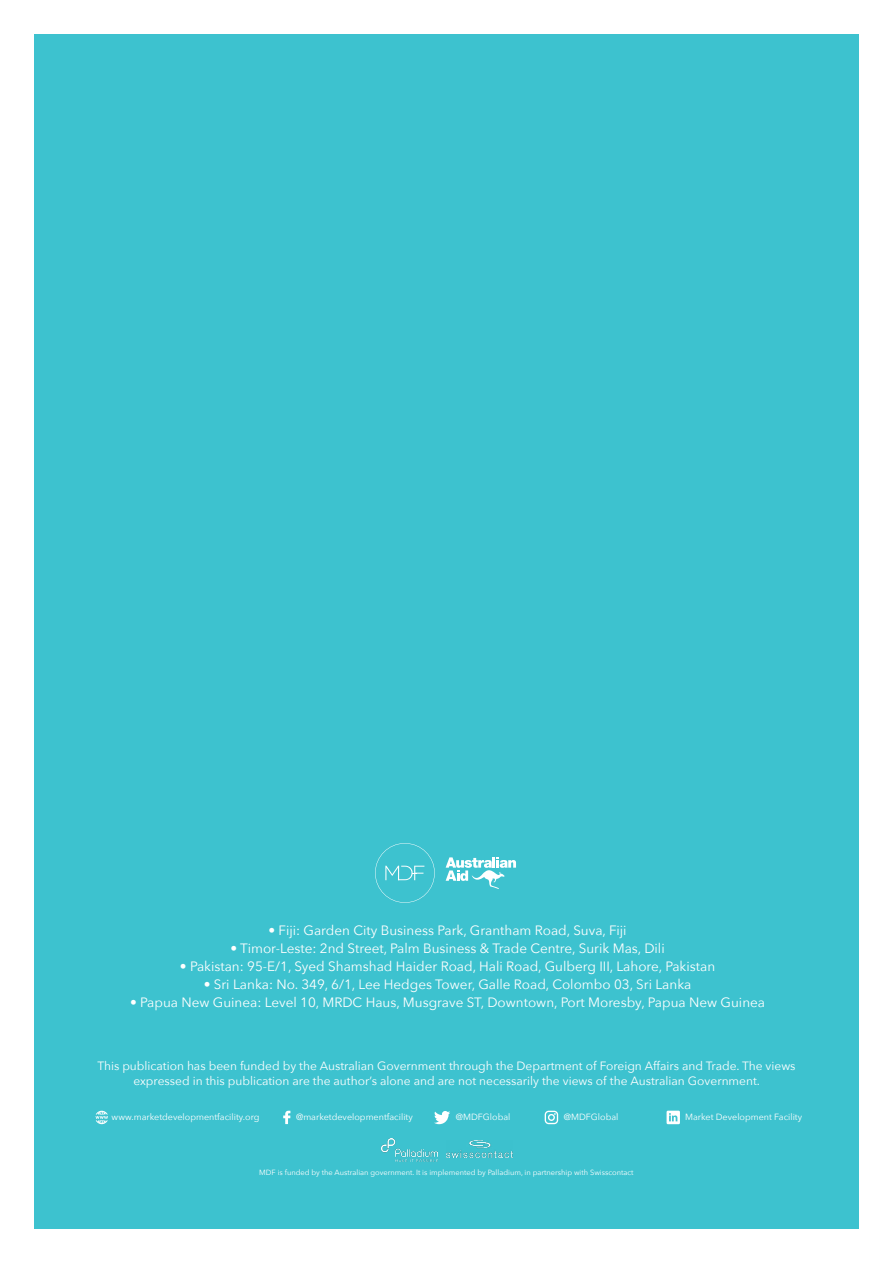
<style>
.page{position:relative;width:893px;height:1263px;background:#fff}
.page>*{position:absolute;margin:0;border:0;box-sizing:border-box;transform-origin:0 0}
.t1{font:13.5px "Avenir Next";color:#fff}
.t2{font:12px/15px "Avenir Next";color:#fff;text-align:center}
.t3{font:9px "Avenir Next";color:#fff}
.t4{font:7.5px "Avenir Next";color:#fff}
</style>
<div class="page">
<div style="left:34px;top:34px;width:825px;height:1195px;background:#3dc2cf"></div>
<svg style="left:375px;top:843px;width:60px;height:60px"></svg>
<svg style="left:446px;top:857px;width:70px;height:32px"></svg>
<img style="left:381px;top:1139px;width:57px;height:22px">
<img style="left:446px;top:1141px;width:66px;height:17px">
<svg style="left:95px;top:1111px;width:13px;height:13px"></svg>
<svg style="left:283px;top:1111px;width:7px;height:13px"></svg>
<svg style="left:434px;top:1111px;width:16px;height:13px"></svg>
<svg style="left:545px;top:1111px;width:13px;height:13px"></svg>
<svg style="left:667px;top:1111px;width:13px;height:13px"></svg>
<p class="t1" style="left:269px;top:925px;width:360px">• Fiji: Garden City Business Park, Grantham Road, Suva, Fiji</p>
<p class="t1" style="left:230px;top:937px;width:436px">• Timor-Leste: 2nd Street, Palm Business &amp; Trade Centre, Surik Mas, Dili</p>
<p class="t1" style="left:180px;top:955px;width:537px">• Pakistan: 95-E/1, Syed Shamshad Haider Road, Hali Road, Gulberg III, Lahore, Pakistan</p>
<p class="t1" style="left:204px;top:979px;width:489px">• Sri Lanka: No. 349, 6/1, Lee Hedges Tower, Galle Road, Colombo 03, Sri Lanka</p>
<p class="t1" style="left:130px;top:997px;width:636px">• Papua New Guinea: Level 10, MRDC Haus, Musgrave ST, Downtown, Port Moresby, Papua New Guinea</p>
<p class="t2" style="left:97px;top:1059px;width:700px">This publication has been funded by the Australian Government through the Department of Foreign Affairs and Trade. The views expressed in this publication are the author’s alone and are not necessarily the views of the Australian Government.</p>
<p class="t3" style="left:112px;top:1113px;width:149px">www.marketdevelopmentfacility.org</p>
<p class="t3" style="left:296px;top:1113px;width:118px">@marketdevelopmentfacility</p>
<p class="t3" style="left:456px;top:1113px;width:56px">@MDFGlobal</p>
<p class="t3" style="left:564px;top:1113px;width:56px">@MDFGlobal</p>
<p class="t3" style="left:685px;top:1113px;width:119px">Market Development Facility</p>
<p class="t4" style="left:259px;top:1169px;width:376px">MDF is funded by the Australian government. It is implemented by Palladium, in partnership with Swisscontact</p>
</div>
